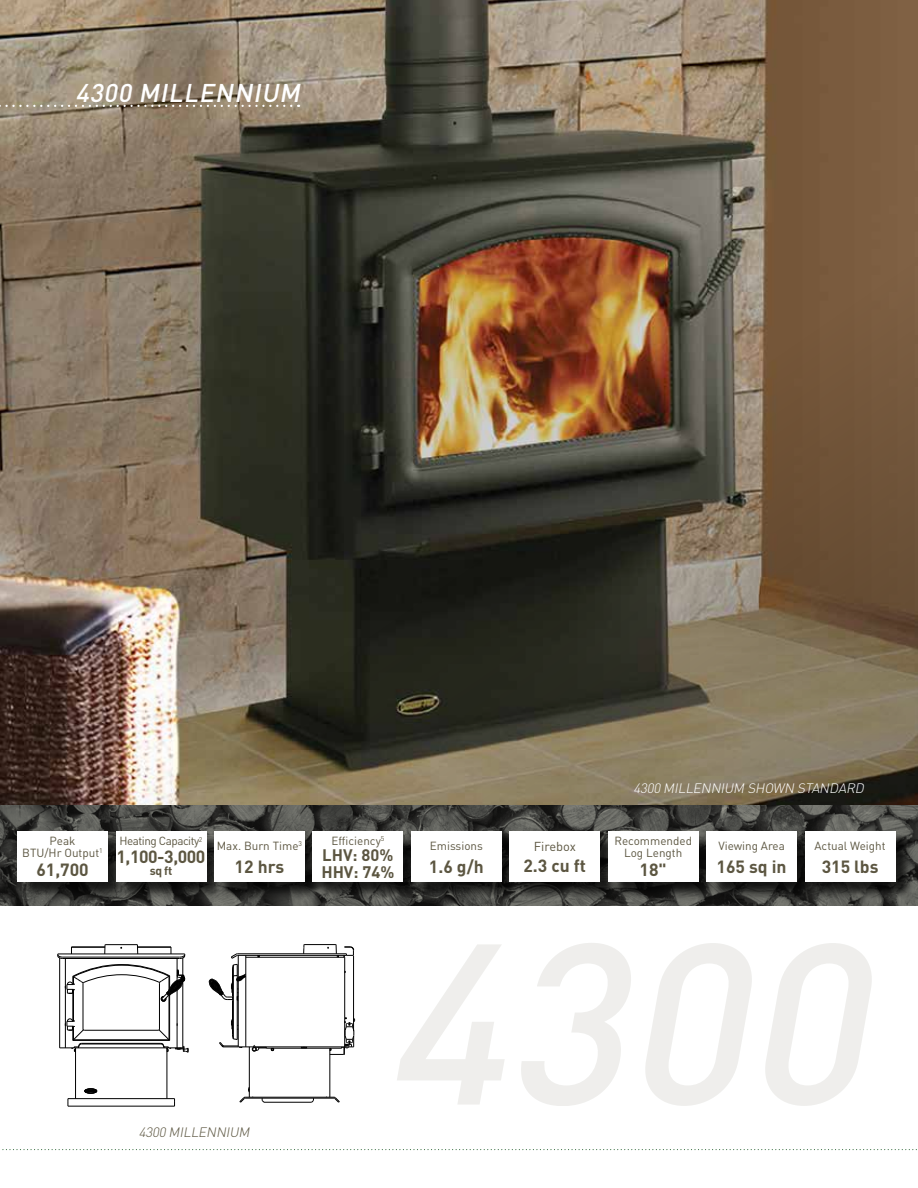
<style>
.page{position:relative;width:918px;height:1188px;background:#fff}
.page>*{position:absolute;margin:0;border:0;box-sizing:border-box;transform-origin:0 0}
.t1{font:italic 500 25.35px "DIN Pro";color:#fff}
.t2{font:700 17.55px "DIN Pro";color:#5c5641}
.t3{font:700 16.5px/16.5px "DIN Pro";color:#5c5641}
.t4{font:italic 300 13.5px "DIN Pro";color:#fff}
.t5{font:italic 300 13.5px "DIN Pro";color:#5c5641}
.t6{font:12.9px "DIN Pro";color:#5c5641}
.t7{font:700 12px "DIN Pro";color:#5c5641}
.t8{font:11.7px/12px "DIN Pro";color:#5c5641;text-align:center}
.t9{font:11.7px "DIN Pro";letter-spacing:-.04em;color:#5c5641}
</style>
<div class="page">
<img style="left:0;top:0;width:918px;height:806px">
<hr style="left:68px;top:1106px;width:107px;height:1px;background:#000">
<hr style="left:68px;top:1098px;width:107px;height:1px;background:#000">
<hr style="left:59px;top:958px;width:1px;height:90px;background:#000">
<hr style="left:65px;top:958px;width:1px;height:90px;background:#000">
<hr style="left:72px;top:989px;width:1px;height:32px;background:#000">
<hr style="left:73px;top:990px;width:1px;height:31px;background:#000">
<hr style="left:75px;top:1048px;width:1px;height:51px;background:#000">
<hr style="left:83px;top:984px;width:1px;height:45px;background:#000">
<hr style="left:74px;top:1048px;width:94px;height:1px;background:#000">
<hr style="left:82px;top:1044px;width:79px;height:1px;background:#000">
<hr style="left:82px;top:1043px;width:79px;height:1px;background:#000">
<hr style="left:73px;top:1040px;width:97px;height:1px;background:#000">
<hr style="left:73px;top:1039px;width:96px;height:1px;background:#000">
<hr style="left:84px;top:1030px;width:74px;height:1px;background:#000">
<hr style="left:159px;top:983px;width:1px;height:46px;background:#000">
<hr style="left:167px;top:1048px;width:1px;height:51px;background:#000">
<hr style="left:169px;top:995px;width:1px;height:45px;background:#000">
<hr style="left:177px;top:990px;width:1px;height:58px;background:#000">
<hr style="left:182px;top:981px;width:1px;height:67px;background:#000">
<svg style="left:84px;top:1088px;width:14px;height:6px"></svg>
<svg style="left:60px;top:1018px;width:25px;height:34px"></svg>
<svg style="left:157px;top:1023px;width:32px;height:31px"></svg>
<svg style="left:57px;top:944px;width:129px;height:58px"></svg>
<hr style="left:238px;top:981px;width:1px;height:66px;background:#000">
<hr style="left:237px;top:981px;width:1px;height:58px;background:#000">
<hr style="left:233px;top:965px;width:1px;height:74px;background:#000">
<hr style="left:232px;top:1000px;width:1px;height:35px;background:#000">
<hr style="left:245px;top:1097px;width:89px;height:1px;background:#000">
<hr style="left:245px;top:1098px;width:89px;height:1px;background:#000">
<hr style="left:264px;top:1102px;width:48px;height:1px;background:#000">
<hr style="left:266px;top:1048px;width:76px;height:1px;background:#000">
<svg style="left:261px;top:1098px;width:4px;height:5px"></svg>
<hr style="left:249px;top:1047px;width:1px;height:50px;background:#000">
<hr style="left:245px;top:955px;width:1px;height:92px;background:#000">
<hr style="left:255px;top:1047px;width:90px;height:1px;background:#000">
<svg style="left:303px;top:944px;width:2px;height:9px"></svg>
<hr style="left:304px;top:944px;width:32px;height:1px;background:#000">
<hr style="left:238px;top:953px;width:108px;height:1px;background:#000">
<hr style="left:238px;top:955px;width:108px;height:1px;background:#000">
<hr style="left:246px;top:957px;width:99px;height:1px;background:#000">
<hr style="left:344px;top:957px;width:1px;height:90px;background:#000">
<hr style="left:330px;top:1048px;width:1px;height:49px;background:#000">
<svg style="left:209px;top:953px;width:38px;height:48px"></svg>
<svg style="left:239px;top:1087px;width:14px;height:16px"></svg>
<svg style="left:333px;top:1097px;width:7px;height:6px"></svg>
<svg style="left:329px;top:1017px;width:27px;height:38px"></svg>
<svg style="left:335px;top:944px;width:19px;height:13px"></svg>
<svg style="left:219px;top:1018px;width:55px;height:34px"></svg>
<hr style="left:353px;top:956px;width:1px;height:75px;background:#000">
<svg style="left:0;top:105px;width:291px;height:2px"></svg>
<svg style="left:0;top:806px;width:918px;height:100px;background:#464643"></svg>
<svg style="left:2px;top:1149px;width:915px;height:1px"></svg>
<div style="left:19px;top:833px;width:895px;height:67px;background:#000;opacity:.75"></div>
<div style="left:214px;top:831px;width:91px;height:50px;background:#fff"></div>
<div style="left:17px;top:831px;width:91px;height:50px;background:#fff"></div>
<div style="left:313px;top:831px;width:90px;height:50px;background:#fff"></div>
<div style="left:116px;top:831px;width:90px;height:50px;background:#fff"></div>
<div style="left:411px;top:831px;width:91px;height:50px;background:#fff"></div>
<div style="left:509px;top:831px;width:91px;height:50px;background:#fff"></div>
<div style="left:608px;top:831px;width:91px;height:50px;background:#fff"></div>
<div style="left:706px;top:831px;width:91px;height:50px;background:#fff"></div>
<div style="left:805px;top:831px;width:90px;height:50px;background:#fff"></div>
<h1 class="t1" style="left:76px;top:76px;width:232px">4300 MILLENNIUM</h1>
<p class="t8" style="left:22px;top:834px;width:82px">Peak<br>BTU/Hr Output<sup>1</sup></p>
<h2 class="t2" style="left:36px;top:858px;width:54px">61,700</h2>
<p class="t9" style="left:120px;top:833px;width:84px">Heating Capacity<sup>2</sup></p>
<h2 class="t2" style="left:117px;top:845px;width:90px">1,100-3,000</h2>
<p class="t7" style="left:150px;top:863px;width:24px">sq ft</p>
<p class="t8" style="left:217px;top:839px;width:87px">Max. Burn Time<sup>3</sup></p>
<h2 class="t2" style="left:235px;top:855px;width:51px">12 hrs</h2>
<p class="t8" style="left:331px;top:834px;width:55px">Efficiency<sup>5</sup></p>
<h3 class="t3" style="left:321px;top:846px;width:75px">LHV: 80%<br>HHV: 74%</h3>
<p class="t8" style="left:430px;top:839px;width:55px">Emissions</p>
<h2 class="t2" style="left:429px;top:855px;width:56px">1.6 g/h</h2>
<p class="t6" style="left:534px;top:837px;width:44px">Firebox</p>
<h2 class="t2" style="left:523px;top:854px;width:64px">2.3 cu ft</h2>
<p class="t4" style="left:633px;top:779px;width:235px">4300 MILLENNIUM SHOWN STANDARD</p>
<p class="t8" style="left:614px;top:834px;width:79px">Recommended<br>Log Length</p>
<h2 class="t2" style="left:640px;top:858px;width:29px">18"</h2>
<p class="t8" style="left:718px;top:839px;width:68px">Viewing Area</p>
<h2 class="t2" style="left:717px;top:855px;width:72px">165 sq in</h2>
<p class="t8" style="left:815px;top:839px;width:73px">Actual Weight</p>
<h2 class="t2" style="left:822px;top:855px;width:58px">315 lbs</h2>
<p class="t5" style="left:139px;top:1123px;width:115px">4300 MILLENNIUM</p>
</div>
